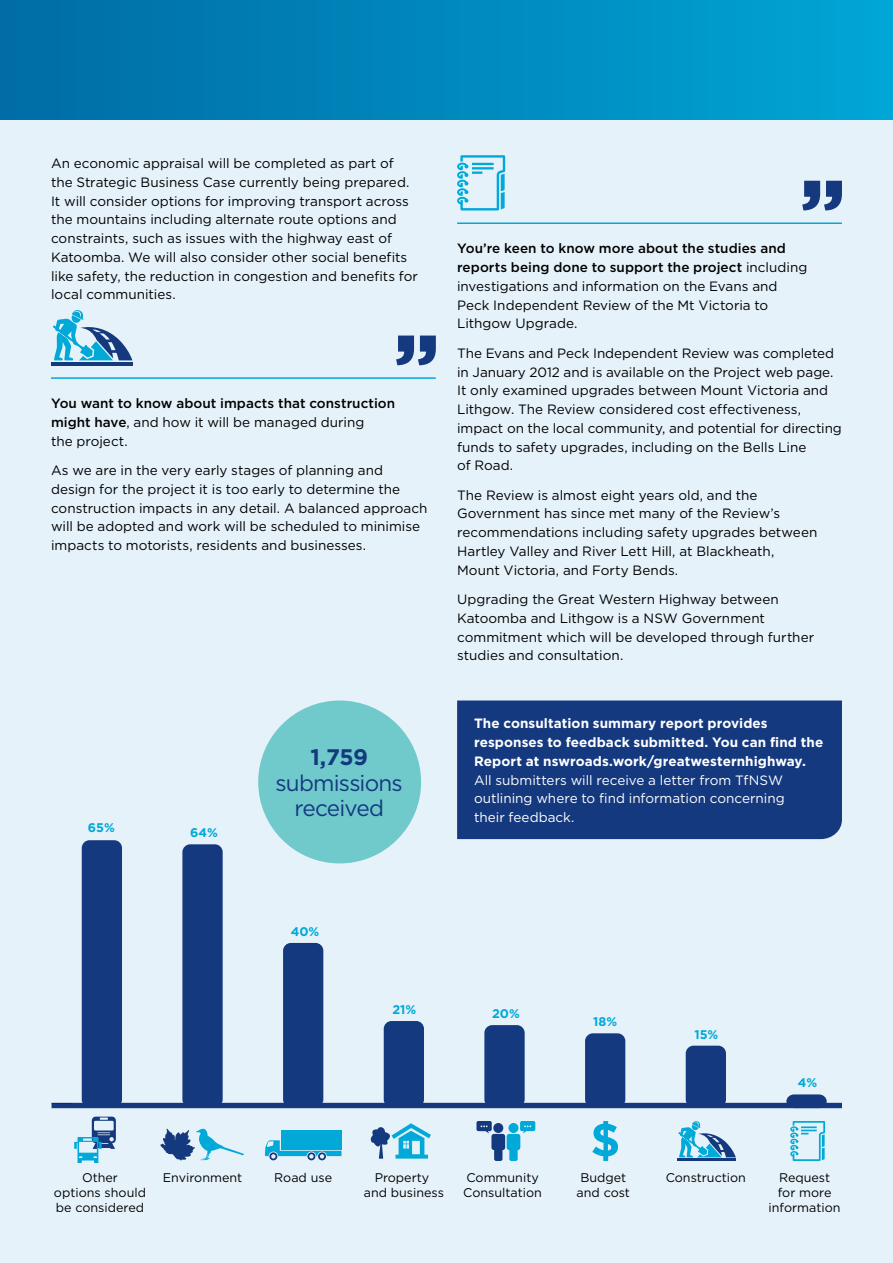
<style>
.page{position:relative;width:893px;height:1263px;background:#e6f2f9}
.page>*{position:absolute;margin:0;border:0;box-sizing:border-box;transform-origin:0 0}
._01_H3{font:22.5px/25.5px "Gotham";letter-spacing:-.035em;color:#15397f;text-align:center}
._02_Body{font:13.5px/18.8px "Gotham";color:#000}
._02_Body-2{font:700 13.5px/18.8px "Gotham";letter-spacing:.005em;color:#fff}
._02_Body-3{font:500 13.5px/18.8px "Gotham";letter-spacing:.005em;color:#000}
.t1{font:12.6px/15px "Gotham";color:#000;text-align:center}
.t2{font:700 12.6px "Gotham";color:#00a9d8}
.s1{font-weight:400}
.s2{font-weight:700}
.s3{font-weight:500}
</style>
<div class="page">
<div style="left:0;top:0;width:893px;height:119px;background:linear-gradient(to right,#006ba5,#00a6d5)"></div>
<hr style="left:51px;top:377px;width:385px;height:2px;background:#00a9d8">
<hr style="left:51px;top:362px;width:81px;height:3px;background:#15397f">
<svg style="left:53px;top:310px;width:79px;height:50px"></svg>
<svg style="left:396px;top:336px;width:40px;height:29px"></svg>
<div style="left:457px;top:700px;width:385px;height:139px;background:#15397f"></div>
<hr style="left:457px;top:222px;width:385px;height:2px;background:#00a9d8">
<svg style="left:457px;top:155px;width:48px;height:55px"></svg>
<svg style="left:802px;top:181px;width:40px;height:29px"></svg>
<div style="left:52px;top:1103px;width:790px;height:5px;background:#15397f"></div>
<div style="left:82px;top:840px;width:40px;height:267px;background:#15397f;border-radius:8px"></div>
<div style="left:182px;top:844px;width:41px;height:263px;background:#15397f;border-radius:8px"></div>
<div style="left:283px;top:943px;width:40px;height:164px;background:#15397f;border-radius:8px"></div>
<div style="left:384px;top:1021px;width:40px;height:86px;background:#15397f;border-radius:8px"></div>
<div style="left:484px;top:1025px;width:41px;height:82px;background:#15397f;border-radius:8px"></div>
<div style="left:585px;top:1033px;width:40px;height:74px;background:#15397f;border-radius:8px"></div>
<div style="left:686px;top:1046px;width:40px;height:61px;background:#15397f;border-radius:8px"></div>
<svg style="left:786px;top:1094px;width:41px;height:9px"></svg>
<svg style="left:790px;top:1121px;width:35px;height:40px"></svg>
<hr style="left:677px;top:1158px;width:59px;height:3px;background:#15397f">
<svg style="left:678px;top:1121px;width:58px;height:36px"></svg>
<svg style="left:592px;top:1121px;width:26px;height:40px"></svg>
<svg style="left:476px;top:1121px;width:59px;height:40px"></svg>
<div style="left:493px;top:1123px;width:10px;height:10px;background:#15397f;border-radius:50%"></div>
<svg style="left:160px;top:1129px;width:84px;height:31px"></svg>
<svg style="left:74px;top:1117px;width:42px;height:46px"></svg>
<svg style="left:371px;top:1123px;width:60px;height:35px"></svg>
<div style="left:281px;top:1131px;width:60px;height:19px;background:#00a9d8"></div>
<svg style="left:265px;top:1140px;width:76px;height:20px"></svg>
<div style="left:258px;top:700px;width:163px;height:163px;background:#70cacb;border-radius:50%"></div>
<p class="_02_Body" style="left:51px;top:154px;width:368px">An economic appraisal will be completed as part of the Strategic Business Case currently being prepared.<br>It will consider options for improving transport across the mountains including alternate route options and constraints, such as issues with the highway east of Katoomba. We will also consider other social benefits like safety, the reduction in congestion and benefits for local communities.</p>
<p class="_02_Body-3" style="left:51px;top:394px;width:346px">You want to know about impacts that construction might have<span class="s1">, and how it will be managed during<br>the project.</span></p>
<p class="_02_Body" style="left:51px;top:461px;width:378px">As we are in the very early stages of planning and design for the project it is too early to determine the construction impacts in any detail. A balanced approach will be adopted and work will be scheduled to minimise impacts to motorists, residents and businesses.</p>
<p class="t2" style="left:88px;top:819px;width:29px">65%</p>
<p class="t2" style="left:190px;top:824px;width:29px">64%</p>
<h3 class="_01_H3" style="left:276px;top:744px;width:129px"><span class="s2">1,759 </span>submissions received</h3>
<p class="_02_Body" style="left:457px;top:239px;width:352px"><span class="s3">You’re keen to know more about the studies and reports being done to support the project</span> including investigations and information on the Evans and Peck Independent Review of the Mt Victoria to Lithgow Upgrade.</p>
<p class="_02_Body" style="left:457px;top:343px;width:386px">The Evans and Peck Independent Review was completed in January 2012 and is available on the Project web page.<br>It only examined upgrades between Mount Victoria and Lithgow. The Review considered cost effectiveness, impact on the local community, and potential for directing funds to safety upgrades, including on the Bells Line<br>of Road.</p>
<p class="_02_Body" style="left:457px;top:485px;width:362px">The Review is almost eight years old, and the Government has since met many of the Review’s recommendations including safety upgrades between Hartley Valley and River Lett Hill, at Blackheath, Mount Victoria, and Forty Bends.</p>
<p class="_02_Body" style="left:457px;top:590px;width:359px">Upgrading the Great Western Highway between Katoomba and Lithgow is a NSW Government commitment which will be developed through further studies and consultation.</p>
<p class="_02_Body-2" style="left:474px;top:714px;width:351px">The consultation summary report provides responses to feedback submitted. You can find the Report at nswroads.work/greatwesternhighway.<br><span class="s1">All submitters will receive a letter from TfNSW outlining where to find information concerning<br>their feedback.</span></p>
<p class="t2" style="left:291px;top:923px;width:30px">40%</p>
<p class="t2" style="left:392px;top:1001px;width:25px">21%</p>
<p class="t2" style="left:492px;top:1005px;width:29px">20%</p>
<p class="t1" style="left:82px;top:1170px;width:37px">Other</p>
<p class="t1" style="left:163px;top:1170px;width:81px">Environment</p>
<p class="t1" style="left:274px;top:1170px;width:59px">Road use</p>
<p class="t1" style="left:54px;top:1185px;width:94px;text-align:left">options should be considered</p>
<p class="t1" style="left:364px;top:1170px;width:82px">Property and business</p>
<p class="t1" style="left:463px;top:1170px;width:80px;text-align:left">Community<br>Consultation</p>
<p class="t2" style="left:593px;top:1013px;width:25px">18%</p>
<p class="t2" style="left:694px;top:1026px;width:25px">15%</p>
<p class="t2" style="left:798px;top:1074px;width:21px">4%</p>
<p class="t1" style="left:580px;top:1170px;width:47px">Budget</p>
<p class="t1" style="left:666px;top:1170px;width:82px">Construction</p>
<p class="t1" style="left:577px;top:1185px;width:55px">and cost</p>
<p class="t1" style="left:769px;top:1170px;width:74px">Request<br>for more information</p>
</div>
